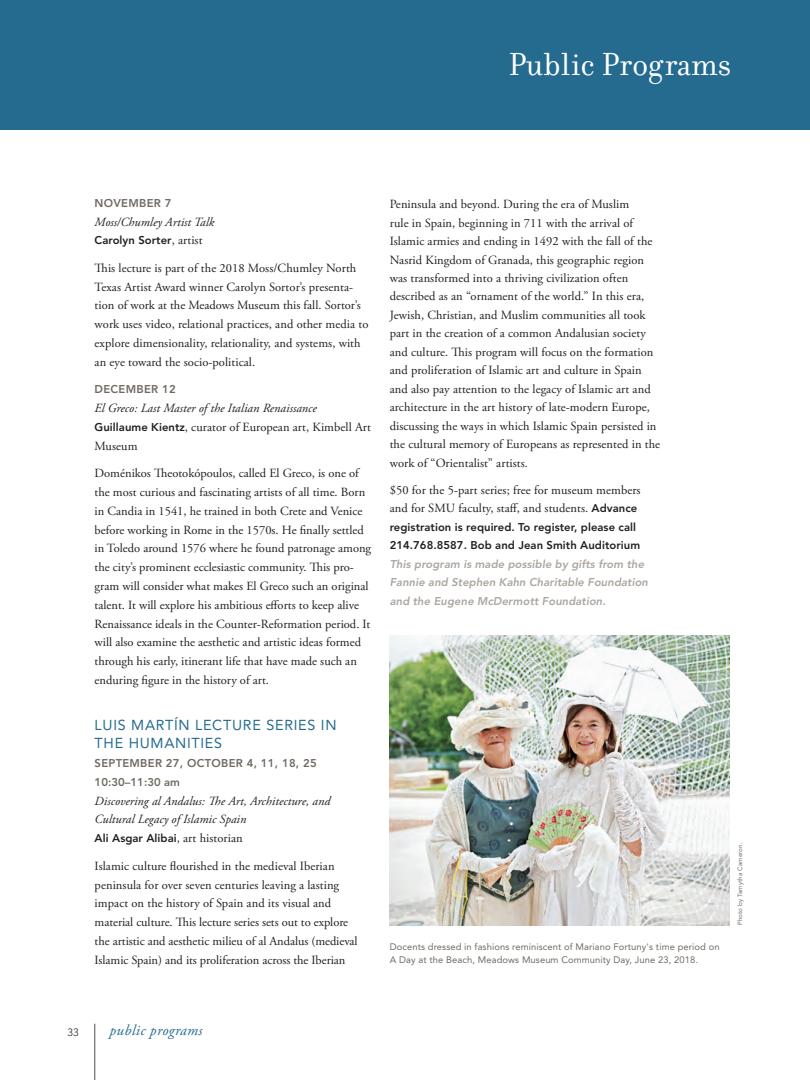
<style>
.page{position:relative;width:810px;height:1080px;background:#fff}
.page>*{position:absolute;margin:0;border:0;box-sizing:border-box;transform-origin:0 0}
.t1{font:34.5px "Filosofia";color:#fff}
.t2{font:italic 15px "Adobe Garamond Pro";letter-spacing:.025em;color:#246b8f}
.t3{font:14.38px/18.5px "Avenir LT Std";letter-spacing:.05em;color:#246b8f}
.t4{font:12.5px/18.8px "Adobe Garamond Pro";letter-spacing:.005em;color:#231f20}
.t5{font:italic 12.5px/18.8px "Adobe Garamond Pro";letter-spacing:.005em;color:#231f20}
.t6{font:800 11.25px/18.5px "Avenir LT Std";letter-spacing:.005em;color:#231f20}
.t7{font:italic 800 11.25px/18.5px "Avenir LT Std";letter-spacing:.005em;color:#aca6a0}
.t8{font:800 11.25px/18.8px "Avenir LT Std";letter-spacing:.025em;color:#706a62}
.t9{font:300 10.62px "Avenir LT Std";color:#231f20}
.t10{font:9.38px/13.1px "Avenir LT Std";letter-spacing:.01em;color:#706a62}
.t11{font:6.25px "Avenir LT Std";letter-spacing:.02em;color:#706a62}
.s1{font-family:"Adobe Garamond Pro";font-weight:400;font-size:12.5px}
.s2{font-family:"Avenir LT Std";font-weight:800;font-style:normal;font-size:11.25px}
.s3{font-style:normal}
.s4{font-family:"Avenir LT Std";font-weight:800;font-size:11.25px}
</style>
<div class="page">
<hr style="left:94px;top:1024px;width:1px;height:56px;background:#706a62">
<div style="left:0;top:0;width:810px;height:129px;background:#246b8f"></div>
<img style="left:390px;top:636px;width:340px;height:289px">
<h1 class="t1" style="left:509px;top:45px;width:224px">Public Programs</h1>
<p class="t8" style="left:95px;top:194px;width:78px">NOVEMBER 7</p>
<p class="t5" style="left:95px;top:213px;width:121px">Moss/Chumley Artist Talk</p>
<p class="t6" style="left:95px;top:231px;width:109px">Carolyn Sorter<span class="s1">, artist</span></p>
<p class="t4" style="left:95px;top:259px;width:275px">This lecture is part of the 2018 Moss/Chumley North Texas Artist Award winner Carolyn Sortor’s presenta&shy;tion of work at the Meadows Museum this fall. Sortor’s work uses video, relational practices, and other media to explore dimensionality, relationality, and systems, with an eye toward the socio-political.</p>
<p class="t8" style="left:95px;top:380px;width:83px">DECEMBER 12</p>
<p class="t5" style="left:95px;top:399px;width:278px">El Greco: Last Master of the Italian Renaissance<br><span class="s2">Guillaume Kientz</span><span class="s3">, curator of European art, Kimbell Art<br>Museum</span></p>
<p class="t4" style="left:95px;top:464px;width:278px">Doménikos Theotokópoulos, called El Greco, is one of the most curious and fascinating artists of all time. Born in Candia in 1541, he trained in both Crete and Venice before working in Rome in the 1570s. He finally settled in Toledo around 1576 where he found patronage among the city’s prominent ecclesiastic community. This pro&shy;gram will consider what makes El Greco such an original talent. It will explore his ambitious efforts to keep alive Renaissance ideals in the Counter-Reformation period. It will also examine the aesthetic and artistic ideas formed through his early, itinerant life that have made such an enduring figure in the history of art.</p>
<p class="t3" style="left:95px;top:716px;width:243px">LUIS MARTÍN LECTURE SERIES IN<br>THE HUMANITIES</p>
<p class="t8" style="left:95px;top:754px;width:224px">SEPTEMBER 27, OCTOBER 4, 11, 18, 25<br>10:30–11:30 am</p>
<p class="t5" style="left:95px;top:792px;width:237px">Discovering al Andalus: The Art, Architecture, and<br>Cultural Legacy of Islamic Spain</p>
<p class="t6" style="left:95px;top:829px;width:150px">Ali Asgar Alibai<span class="s1">, art historian</span></p>
<p class="t4" style="left:95px;top:857px;width:265px">Islamic culture flourished in the medieval Iberian peninsula for over seven centuries leaving a lasting impact on the history of Spain and its visual and material culture. This lecture series sets out to explore the artistic and aesthetic milieu of al Andalus (medieval Islamic Spain) and its proliferation across the Iberian</p>
<p class="t4" style="left:390px;top:195px;width:272px">Peninsula and beyond. During the era of Muslim<br>rule in Spain, beginning in 711 with the arrival of Islamic armies and ending in 1492 with the fall of the Nasrid Kingdom of Granada, this geographic region was transformed into a thriving civilization often described as an “ornament of the world.” In this era, Jewish, Christian, and Muslim communities all took part in the creation of a common Andalusian society and culture. This program will focus on the formation and proliferation of Islamic art and culture in Spain and also pay attention to the legacy of Islamic art and architecture in the art history of late-modern Europe, discussing the ways in which Islamic Spain persisted in the cultural memory of Europeans as represented in the work of “Orientalist” artists.</p>
<p class="t4" style="left:390px;top:481px;width:252px">$50 for the 5-part series; free for museum members and for SMU faculty, staff, and students. <span class="s4">Advance</span></p>
<p class="t6" style="left:390px;top:518px;width:252px">registration is required. To register, please call<br>214.768.8587. Bob and Jean Smith Auditorium</p>
<p class="t7" style="left:390px;top:555px;width:260px">This program is made possible by gifts from the<br>Fannie and Stephen Kahn Charitable Foundation and the Eugene McDermott Foundation.</p>
<p class="t10" style="left:390px;top:940px;width:331px">Docents dressed in fashions reminiscent of Mariano Fortuny's time period on<br>A Day at the Beach, Meadows Museum Community Day, June 23, 2018.</p>
<p class="t11" style="left:736px;top:925px;width:84px;rotate:-90deg">Photo by Tamytha Cameron.</p>
<p class="t9" style="left:68px;top:1026px;width:13px">33</p>
<p class="t2" style="left:110px;top:1021px;width:94px">public programs</p>
</div>
